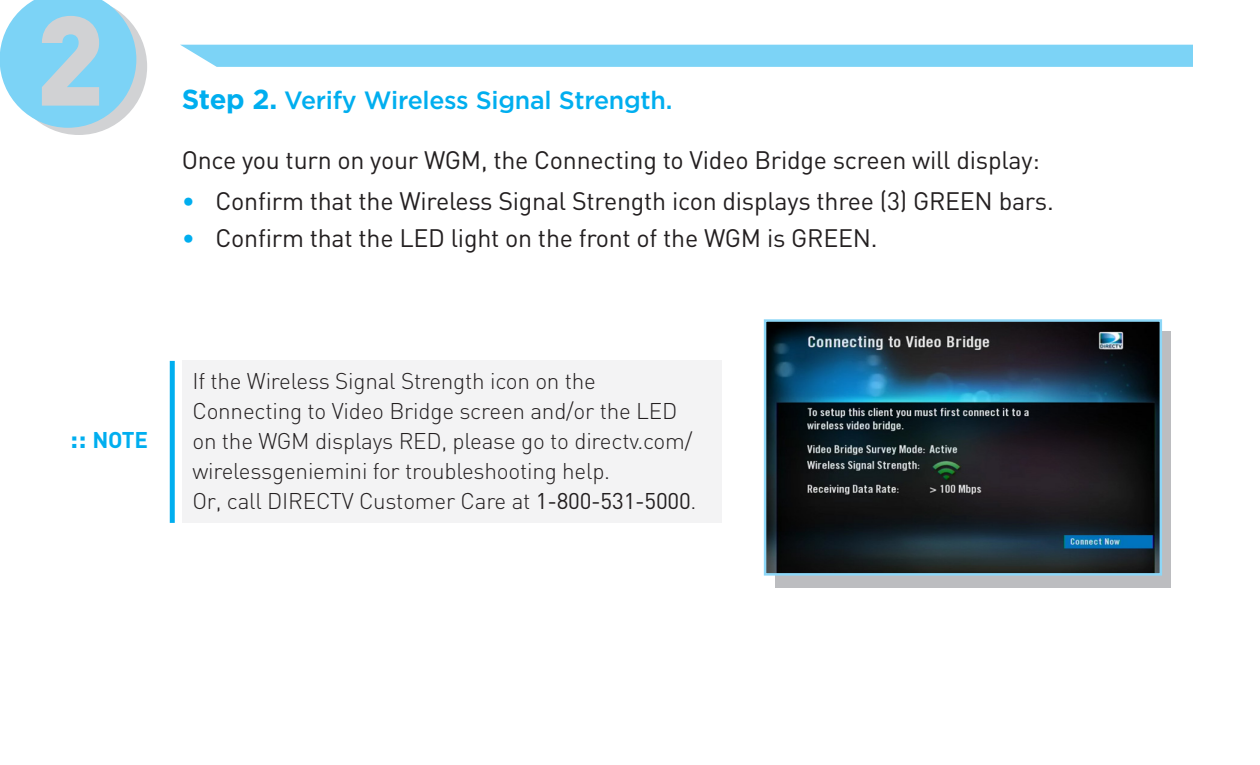
<style>
.page{position:relative;width:1260px;height:765px;background:#fff}
.page>*{position:absolute;margin:0;border:0;box-sizing:border-box;transform-origin:0 0}
.t1{font:900 125px "DIN";color:#d1d2d4}
.t2{font:25px "DIN";letter-spacing:-.01em;color:#231f20}
.t3{font:500 25px "Gotham";letter-spacing:-.01em;color:#00aeef}
.t4{font:300 22.5px/30px "DIN";letter-spacing:-.01em;color:#231f20}
.t5{font:700 22.5px "DIN";color:#00aeef}
.s1{font-weight:700;font-size:27.5px}
.s2{color:#00aeef}
.s3{font-size:27.5px}
.s4{font-weight:400}
</style>
<div class="page">
<div style="left:181px;top:45px;width:1012px;height:22px;background:#7cd3f6"></div>
<svg style="left:0;top:0;width:147px;height:135px"></svg>
<div style="left:182px;top:361px;width:540px;height:162px;background:#f3f3f4"></div>
<div style="left:170px;top:361px;width:5px;height:162px;background:#00aeef"></div>
<div style="left:775px;top:331px;width:396px;height:257px;background:#bcbdc0"></div>
<img style="left:767px;top:322px;width:392px;height:251px">
<div style="left:764px;top:319px;width:398px;height:257px;border:2px solid #8dd7f7"></div>
<p class="t1" style="left:35px;top:-23px;width:71px">2</p>
<p class="t3" style="left:182px;top:86px;width:492px"><span class="s1">Step 2.</span> Verify Wireless Signal Strength.</p>
<p class="t2" style="left:182px;top:144px;width:860px">Once you turn on your WGM, the Connecting to Video Bridge screen will display:</p>
<p class="t2" style="left:182px;top:185px;width:874px"><span class="s2">•</span> Confirm that the Wireless Signal Strength icon displays three (3) GREEN bars.</p>
<p class="t2" style="left:182px;top:222px;width:697px"><span class="s2">•</span> Confirm that the LED light on the front of the WGM is GREEN.</p>
<p class="t5" style="left:70px;top:425px;width:80px"><span class="s3">::</span> NOTE</p>
<p class="t4" style="left:192px;top:366px;width:506px">If the Wireless Signal Strength icon on the Connecting to Video Bridge screen and/or the LED on the WGM displays RED, please go to directv.com/ wirelessgeniemini for troubleshooting help.<br>Or, call DIRECTV Customer Care at <span class="s4">1-800-531-5000</span>.</p>
</div>
